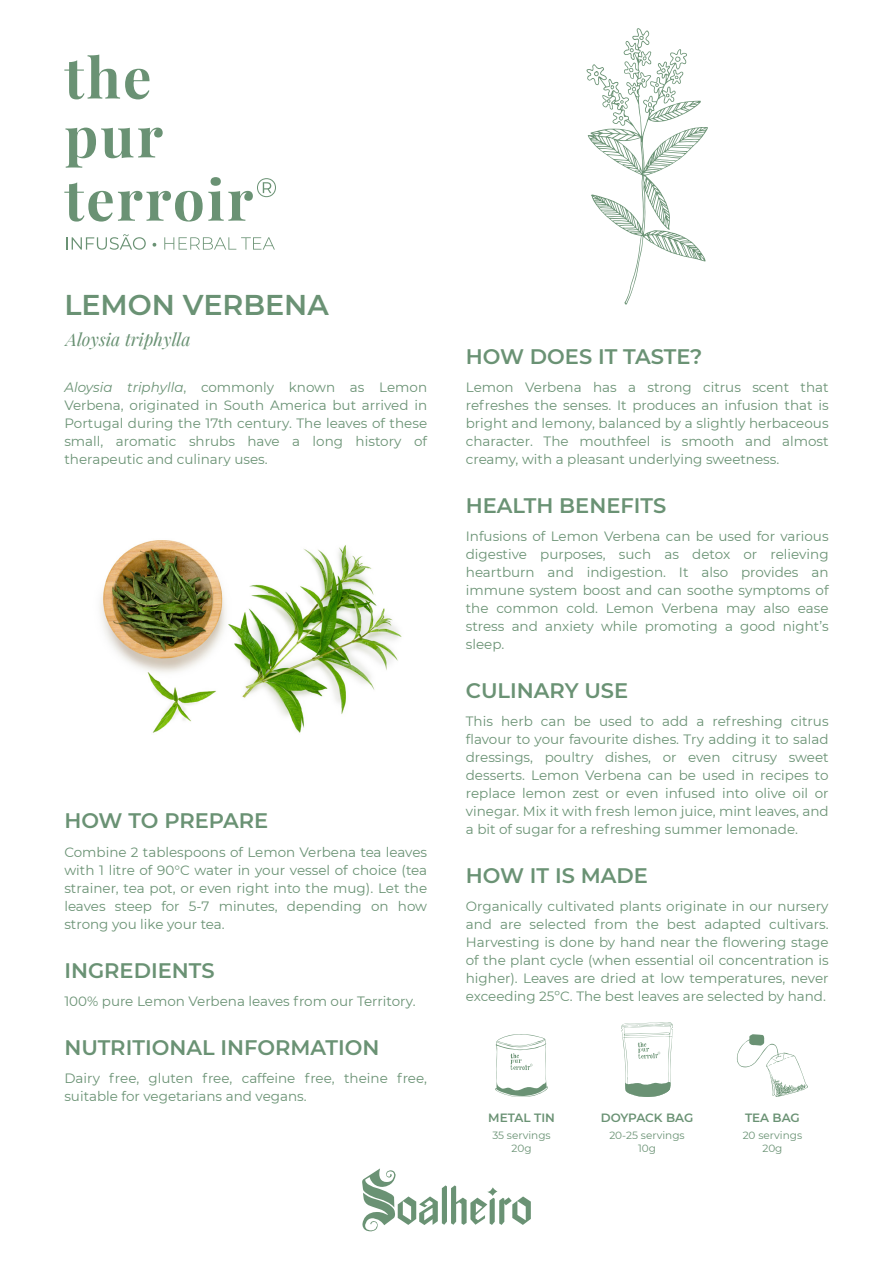
<style>
.page{position:relative;width:893px;height:1263px;background:#fff}
.page>*{position:absolute;margin:0;border:0;box-sizing:border-box;transform-origin:0 0}
.t1{font:600 28.5px "Montserrat";color:#6a9274}
.t2{font:600 21px "Montserrat";color:#6a9274}
.t3{font:italic 17.7px "Playfair Display";color:#6a9274}
.t4{font:13.5px/18px "Montserrat";color:#6a9274;text-align:justify}
.t5{font:600 12px "Montserrat";color:#6a9274}
.t6{font:10.5px/13.5px "Montserrat";color:#6a9274;text-align:center}
.s1{font-style:italic}
</style>
<div class="page">
<svg style="left:362px;top:1168px;width:169px;height:63px"></svg>
<svg style="left:586px;top:28px;width:122px;height:277px"></svg>
<svg style="left:64px;top:55px;width:85px;height:44px"></svg>
<svg style="left:65px;top:128px;width:98px;height:40px"></svg>
<svg style="left:64px;top:177px;width:212px;height:45px"></svg>
<svg style="left:66px;top:234px;width:80px;height:16px"></svg>
<svg style="left:153px;top:243px;width:3px;height:4px"></svg>
<svg style="left:164px;top:237px;width:111px;height:13px"></svg>
<svg style="left:495px;top:1034px;width:53px;height:63px"></svg>
<svg style="left:737px;top:1034px;width:71px;height:63px"></svg>
<svg style="left:621px;top:1022px;width:52px;height:75px"></svg>
<img style="left:100px;top:540px;width:302px;height:193px">
<h1 class="t1" style="left:64px;top:285px;width:266px">LEMON VERBENA</h1>
<h3 class="t3" style="left:66px;top:325px;width:126px">Aloysia triphylla</h3>
<p class="t4" style="left:64px;top:378px;width:364px"><span class="s1">Aloysia triphylla</span>, commonly known as Lemon Verbena, originated in South America but arrived in Portugal during the 17th century. The leaves of these small, aromatic shrubs have a long history of therapeutic and culinary uses.</p>
<h2 class="t2" style="left:64px;top:806px;width:205px">HOW TO PREPARE</h2>
<p class="t4" style="left:64px;top:842px;width:364px">Combine 2 tablespoons of Lemon Verbena tea leaves with 1 litre of 90°C water in your vessel of choice (tea strainer, tea pot, or even right into the mug). Let the leaves steep for 5-7 minutes, depending on how strong you like your tea.</p>
<h2 class="t2" style="left:64px;top:955px;width:152px">INGREDIENTS</h2>
<p class="t4" style="left:64px;top:991px;width:353px">100% pure Lemon Verbena leaves from our Territory.</p>
<h2 class="t2" style="left:64px;top:1032px;width:317px">NUTRITIONAL INFORMATION</h2>
<p class="t4" style="left:64px;top:1069px;width:364px">Dairy free, gluten free, caffeine free, theine free, suitable for vegetarians and vegans.</p>
<h2 class="t2" style="left:466px;top:341px;width:238px">HOW DOES IT TASTE?</h2>
<p class="t4" style="left:466px;top:378px;width:364px">Lemon Verbena has a strong citrus scent that refreshes the senses. It produces an infusion that is bright and lemony, balanced by a slightly herbaceous character. The mouthfeel is smooth and almost creamy, with a pleasant underlying sweetness.</p>
<h2 class="t2" style="left:466px;top:490px;width:202px">HEALTH BENEFITS</h2>
<p class="t4" style="left:466px;top:527px;width:364px">Infusions of Lemon Verbena can be used for various digestive purposes, such as detox or relieving heartburn and indigestion. It also provides an immune system boost and can soothe symptoms of the common cold. Lemon Verbena may also ease stress and anxiety while promoting a good night’s sleep.</p>
<h2 class="t2" style="left:466px;top:675px;width:164px">CULINARY USE</h2>
<p class="t4" style="left:466px;top:711px;width:364px">This herb can be used to add a refreshing citrus flavour to your favourite dishes. Try adding it to salad dressings, poultry dishes, or even citrusy sweet desserts. Lemon Verbena can be used in recipes to replace lemon zest or even infused into olive oil or vinegar. Mix it with fresh lemon juice, mint leaves, and a bit of sugar for a refreshing summer lemonade.</p>
<h2 class="t2" style="left:466px;top:860px;width:184px">HOW IT IS MADE</h2>
<p class="t4" style="left:466px;top:897px;width:364px">Organically cultivated plants originate in our nursery and are selected from the best adapted cultivars.<br>Harvesting is done by hand near the flowering stage of the plant cycle (when essential oil concentration is higher). Leaves are dried at low temperatures, never exceeding 25ºC. The best leaves are selected by hand.</p>
<p class="t5" style="left:488px;top:1109px;width:68px">METAL TIN</p>
<p class="t5" style="left:601px;top:1109px;width:94px">DOYPACK BAG</p>
<p class="t5" style="left:745px;top:1109px;width:56px">TEA BAG</p>
<p class="t6" style="left:492px;top:1128px;width:60px">35 servings<br>20g</p>
<p class="t6" style="left:609px;top:1128px;width:77px">20-25 servings<br>10g</p>
<p class="t6" style="left:743px;top:1128px;width:61px">20 servings<br>20g</p>
</div>
